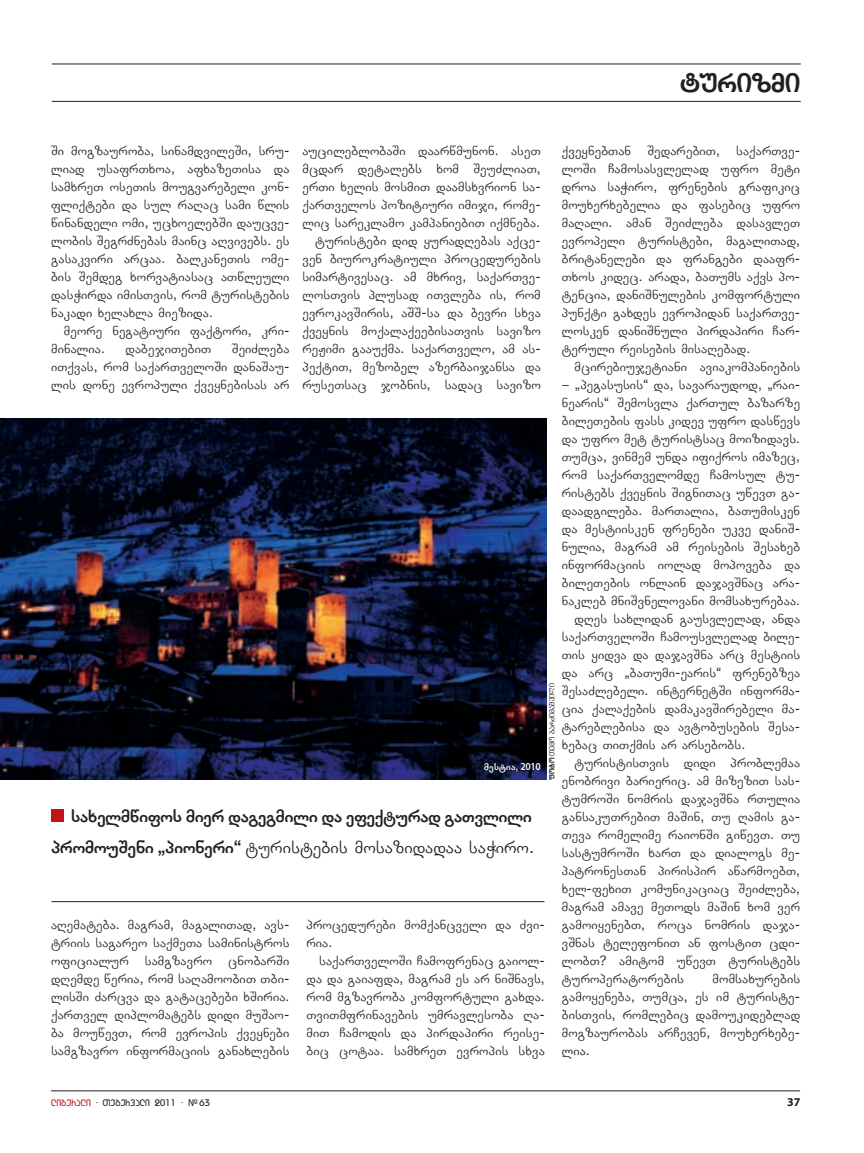
<style>
.page{position:relative;width:864px;height:1153px;background:#fff}
.page>*{position:absolute;margin:0;border:0;box-sizing:border-box;transform-origin:0 0}
.t1{font:700 27px "A Kolkhety M";letter-spacing:-.01em;color:#231f20}
.t2{font:700 18px/31.5px "A Kolkhety N";color:#231f20;text-align:right}
.t3{font:13.5px/18px "A Kolkhety N";letter-spacing:.01em;color:#231f20;text-align:justify}
.t4{font:700 12px "Myriad Pro";color:#231f20}
.t5{font:10.5px "Bauhaus Mtavruli Thin A";color:#231f20}
.t6{font:10.5px "Bauhaus Mtavruli Thin A";color:#c4121a}
.t7{font:700 9.75px "A Kolkhety N";letter-spacing:.03em;color:#fff}
.t8{font:7.5px "A Kolkhety M";color:#231f20}
.s1{font-weight:700}
.s2{font-weight:400}
.s3{font-family:"Myriad Pro"}
</style>
<div class="page">
<hr style="left:52px;top:64px;width:748px;height:1px;background:#231f20">
<hr style="left:52px;top:101px;width:748px;height:1px;background:#231f20">
<img style="left:0;top:418px;width:546px;height:361px">
<div style="left:51px;top:808px;width:13px;height:13px;background:#c4121a"></div>
<hr style="left:51px;top:901px;width:493px;height:1px;background:#231f20">
<hr style="left:51px;top:1090px;width:748px;height:1px;background:#231f20">
<h1 class="t1" style="left:679px;top:70px;width:122px">TURIZMI</h1>
<p class="t3" style="left:302px;top:142px;width:240px;text-align:right">AUCILEBLOBASI DAARWMUNON. ASET MCDAR DETALEBS XOM SEUZLIAT, ERTI XELIS MOSMIT DAAMSXVRION SA-QARTVELOS POZITIURI IMIJI, ROME-LIC SAREKLAMO KAMPANIEBIT IQMNEBA.<br>TURISTEBI DID YURADREBAS AQCE-VEN BIUROKRATIULI PROCEDUREBIS SIMARTIVESAC. AM MXRIV, SAQARTVE-LOSTVIS PLUSAD ITVLEBA IS, ROM EVROKAVSIRIS, ASS-SA DA BEVRI SXVA QVEYNIS MOQALAQEEBISATVIS SAVIZO REJIMI GAAUQMA. SAQARTVELO, AM AS-PEQTIT, MEZOBEL AZERBAIJANSA DA RUSETSAC JOBNIS, SADAC SAVIZO</p>
<p class="t3" style="left:51px;top:142px;width:240px">SI MOGZAUROBA, SINAMDVILESI, SRU-LIAD USAFRTXOA, AFXAZETISA DA SAMXRET OSETIS MOUGVAREBELI KON-FLIQTEBI DA SUL RARAC SAMI WLIS WINANDELI OMI, UCXOELEBSI DAUCVE-LOBIS SEGRZNEBAS MAINC ARVIVEBS. ES GASAKVIRI ARCAA. BALKANETIS OME-BIS SEMDEG XORVATIASAC ATWLEULI DASWIRDA IMISTVIS, ROM TURISTEBIS NAKADI XELAXLA MIEZIDA.</p>
<p class="t3" style="left:51px;top:322px;width:240px;text-indent:13px">MEORE NEGATIURI FAQTORI, KRI-<br>MINALIA.</p>
<p class="t3" style="left:561px;top:142px;width:240px">QVEYNEBTAN SEDAREBIT, SAQARTVE-LOSI CAMOSASVLELAD UFRO METI DROA SAWIRO, FRENEBIS GRAFIKIC MOUXERXEBELIA DA FASEBIC UFRO MARALI. AMAN SEIZLEBA DASAVLET EVROPELI TURISTEBI, MAGALITAD, BRITANELEBI DA FRANGEBI DAAFR-TXOS KIDEC. ARADA, BATUMS AQVS PO-TENCIA, DANISNULEBIS KOMFORTULI PUNQTI GAXDES EVROPIDAN SAQARTVE-LOSKEN DANISNULI PIRDAPIRI CAR-TERULI REISEBIS MISAREBAD.</p>
<p class="t3" style="left:574px;top:358px;width:227px">MCIREBIUJETIANI AVIAKOMPANIEBIS</p>
<p class="t3" style="left:561px;top:376px;width:240px">_ `PEGASUSIS~ DA, SAVARAUDOD, `RAI-</p>
<p class="t3" style="left:561px;top:394px;width:240px">NEARIS~ SEMOSVLA QARTUL BAZARZE</p>
<p class="t3" style="left:561px;top:412px;width:240px">BILETEBIS FASS KIDEV UFRO DASWEVS</p>
<p class="t3" style="left:561px;top:430px;width:240px">DA UFRO MET TURISTSAC MOIZIDAVS.</p>
<p class="t3" style="left:561px;top:448px;width:240px">TUMCA, VINMEM UNDA IFIQROS IMAZEC,</p>
<p class="t3" style="left:561px;top:466px;width:240px">ROM SAQARTVELOMDE CAMOSUL TU-</p>
<p class="t3" style="left:561px;top:484px;width:240px">RISTEBS QVEYNIS SIGNITAC UWEVT GA-</p>
<p class="t3" style="left:561px;top:502px;width:240px">DAADGILEBA. MARTALIA, BATUMISKEN</p>
<p class="t3" style="left:561px;top:520px;width:240px">DA MESTIISKEN FRENEBI UKVE DANIS-</p>
<p class="t3" style="left:561px;top:538px;width:240px">NULIA, MAGRAM AM REISEBIS SESAXEB</p>
<p class="t3" style="left:561px;top:556px;width:240px">INFORMACIIS IOLAD MOPOVEBA DA</p>
<p class="t3" style="left:561px;top:574px;width:240px">BILETEBIS ONLAIN DAJAVSNAC ARA-</p>
<p class="t3" style="left:561px;top:592px;width:240px">NAKLEB MNISVNELOVANI MOMSAXUREBAA.</p>
<p class="t3" style="left:574px;top:610px;width:227px">DRES SAXLIDAN GAUSVLELAD, ANDA</p>
<p class="t3" style="left:561px;top:628px;width:240px">SAQARTVELOSI CAMOUSVLELAD BILE-</p>
<p class="t3" style="left:561px;top:646px;width:240px">TIS YIDVA DA DAJAVSNA ARC MESTIIS</p>
<p class="t3" style="left:561px;top:664px;width:240px">DA ARC `BATUMI-EARIS~ FRENEBZEA</p>
<p class="t3" style="left:561px;top:682px;width:240px">SESAZLEBELI. INTERNETSI INFORMA-</p>
<p class="t3" style="left:561px;top:700px;width:240px">CIA QALAQEBIS DAMAKAVSIREBELI MA-</p>
<p class="t3" style="left:561px;top:718px;width:240px">TAREBLEBISA DA AVTOBUSEBIS SESA-</p>
<p class="t3" style="left:561px;top:736px;width:185px">XEBAC TITQMIS AR ARSEBOBS.</p>
<p class="t3" style="left:574px;top:754px;width:227px">TURISTISTVIS DIDI PROBLEMAA</p>
<p class="t3" style="left:561px;top:772px;width:240px">ENOBRIVI BARIERIC. AM MIZEZIT SAS-</p>
<p class="t3" style="left:561px;top:790px;width:240px">TUMROSI NOMRIS DAJAVSNA RTULIA</p>
<p class="t3" style="left:561px;top:808px;width:240px">GANSAKUTREBIT MASIN, TU RAMIS GA-</p>
<p class="t3" style="left:561px;top:826px;width:240px">TEVA ROMELIME RAIONSI GIWEVT. TU</p>
<p class="t3" style="left:561px;top:844px;width:240px">SASTUMROSI XART DA DIALOGS ME-</p>
<p class="t3" style="left:561px;top:862px;width:240px">PATRONESTAN PIRISPIR AWARMOEBT,</p>
<p class="t3" style="left:561px;top:880px;width:240px">XEL-FEXIT KOMUNIKACIAC SEIZLEBA,</p>
<p class="t3" style="left:561px;top:898px;width:240px">MAGRAM AMAVE METODS MASIN XOM VER</p>
<p class="t3" style="left:561px;top:916px;width:240px">GAMOIYENEBT, ROCA NOMRIS DAJA-</p>
<p class="t3" style="left:561px;top:934px;width:240px">VSNAS TELEFONIT AN FOSTIT CDI-</p>
<p class="t3" style="left:561px;top:952px;width:240px">LOBT? AMITOM UWEVT TURISTEBS</p>
<p class="t3" style="left:561px;top:970px;width:123px">TUROPERATOREBIS</p>
<p class="t3" style="left:51px;top:340px;width:240px;text-indent:181px">SEIZLEBA ITQVAS, ROM SAQARTVELOSI DANASAU-LIS DONE EVROPULI QVEYNEBISAS AR</p>
<p class="t3" style="left:125px;top:340px;width:87px">DABEJITEBIT</p>
<p class="t8" style="left:548px;top:780px;width:98px;rotate:-90deg"><span class="s1">FOTO</span> Temo barZimaSvili</p>
<p class="t7" style="left:484px;top:761px;width:58px">MESTIA, 2010</p>
<h2 class="t2" style="left:51px;top:801px;width:484px">SAXELMWIFOS MIER DAGEGMILI DA EFEQTURAD GATVLILI<br>PROMOUSENI `PIONERI~ <span class="s2">TURISTEBIS MOSAZIDADAA SAWIRO.</span></h2>
<p class="t3" style="left:306px;top:916px;width:240px">PROCEDUREBI MOMQANCVELI DA ZVI-<br>RIA.</p>
<p class="t3" style="left:306px;top:952px;width:240px;text-indent:13px">SAQARTVELOSI CAMOFRENAC GAIOL-DA DA GAIAFDA, MAGRAM ES AR NISNAVS, ROM MGZAVROBA KOMFORTULI GAXDA.<br>TVITMFRINAVEBIS UMRAVLESOBA RA-MIT CAMODIS DA PIRDAPIRI REISE-BIC COTAA. SAMXRET EVROPIS SXVA</p>
<p class="t3" style="left:51px;top:916px;width:240px">AREMATEBA. MAGRAM, MAGALITAD, AVS-TRIIS SAGAREO SAQMETA SAMINISTROS OFICIALUR SAMGZAVRO CNOBARSI DREMDE WERIA, ROM SARAMOOBIT TBI-LISSI ZARCVA DA GATACEBEBI XSIRIA.<br>QARTVEL DIPLOMATEBS DIDI MUSAO-BA MOUWEVT, ROM EVROPIS QVEYNEBI SAMGZAVRO INFORMACIIS GANAXLEBIS</p>
<p class="t3" style="left:561px;top:970px;width:240px;text-indent:151px">MOMSAXUREBIS GAMOYENEBA, TUMCA, ES IM TURISTE-BISTVIS, ROMLEBIC DAMOUKIDEBLAD MOGZAUROBAS ARCEVEN, MOUXERXEBE-LIA.</p>
<p class="t6" style="left:51px;top:1097px;width:41px">LIBERALI</p>
<p class="t4" style="left:786px;top:1094px;width:15px">37</p>
<p class="t5" style="left:96px;top:1097px;width:116px">. TEBERVALI 2011 . <span class="s3">№</span> 63</p>
</div>
